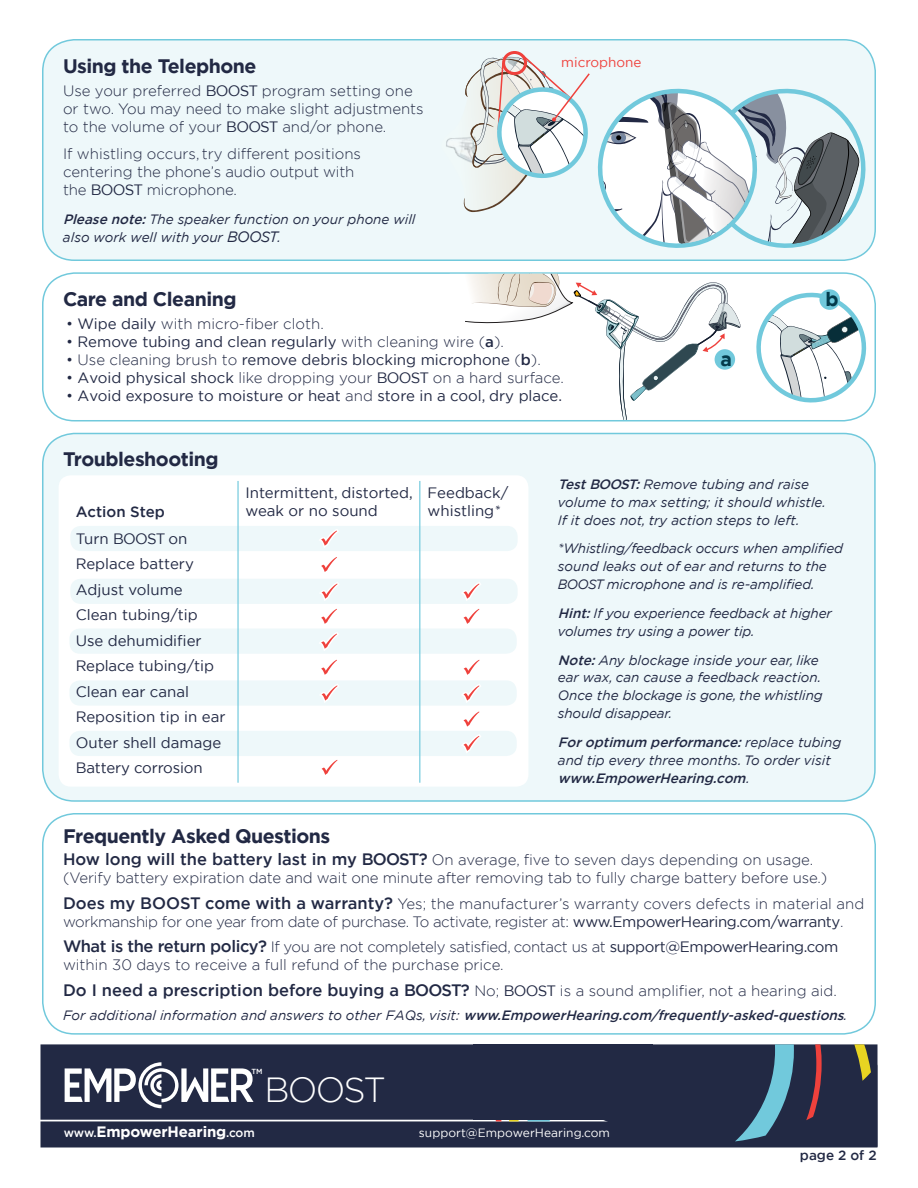
<style>
.page{position:relative;width:918px;height:1188px;background:#fff}
.page>*{position:absolute;margin:0;border:0;box-sizing:border-box;transform-origin:0 0}
.t1{font:300 34.8px "Gotham";letter-spacing:-.05em;color:#fff}
.t2{font:700 19.5px "Gotham";letter-spacing:-.025em;color:#222944}
.t3{font:700 19.5px "Gotham";color:#033b4b}
.t4{font:500 16.5px "Gotham";color:#222944}
.t5{font:300 15px/18px "Gotham";letter-spacing:-.01em;color:#222944}
.t6{font:15px/25.5px "Gotham";color:#222944}
.t7{font:700 15px "Gotham";letter-spacing:-.01em;color:#fff}
.t8{font:500 15px "Gotham";color:#222944}
.t9{font:italic 13.5px/18px "Gotham";color:#222944}
.t10{font:13.5px "Gotham";color:#ef413c}
.t11{font:500 13.5px "Gotham";color:#222944}
.t12{font:12px "Gotham";letter-spacing:.005em;color:#fff}
.t13{font:500 7.35px "Gotham";color:#fff}
.s1{font-weight:400}
.s2{font-weight:500}
.s3{font-size:15px}
.s4{font-weight:300}
.s5{font-style:italic;font-size:13.5px}
.s6{font-style:inherit}
.s7{font-weight:500;font-size:16.5px}
.s8{font-weight:300;font-size:15px}
.s9{font-weight:400;font-size:15px}
.s10{font-weight:500;font-size:12px}
</style>
<div class="page">
<div style="left:42px;top:813px;width:834px;height:222px;border:2px solid #71c9dc;border-radius:32px"></div>
<div style="left:43px;top:434px;width:832px;height:367px;background:#eef8fa;border-radius:32px"></div>
<div style="left:42px;top:433px;width:834px;height:369px;border:2px solid #71c9dc;border-radius:32px"></div>
<div style="left:43px;top:40px;width:832px;height:220px;background:#eef8fa;border-radius:32px"></div>
<div style="left:42px;top:39px;width:834px;height:222px;border:2px solid #71c9dc;border-radius:32px"></div>
<div style="left:42px;top:272px;width:834px;height:150px;border:2px solid #71c9dc;border-radius:32px"></div>
<div style="left:502px;top:51px;width:25px;height:24px;border:3px solid #ef413c;border-radius:50%"></div>
<svg style="left:756px;top:291px;width:111px;height:112px"></svg>
<svg style="left:446px;top:54px;width:425px;height:200px"></svg>
<div style="left:819px;top:289px;width:21px;height:21px;background:#71c9dc;border-radius:50%"></div>
<svg style="left:450px;top:274px;width:291px;height:146px"></svg>
<div style="left:59px;top:475px;width:469px;height:312px;background:#fff;border-radius:12px"></div>
<div style="left:70px;top:526px;width:448px;height:25px;background:#eef8fa;border-radius:10px"></div>
<div style="left:70px;top:579px;width:448px;height:25px;background:#eef8fa;border-radius:10px"></div>
<div style="left:69px;top:629px;width:448px;height:25px;background:#eef8fa;border-radius:10px"></div>
<div style="left:69px;top:680px;width:448px;height:26px;background:#eef8fa;border-radius:10px"></div>
<svg style="left:462px;top:582px;width:19px;height:42px"></svg>
<svg style="left:321px;top:760px;width:17px;height:15px"></svg>
<svg style="left:319px;top:529px;width:20px;height:174px"></svg>
<div style="left:69px;top:731px;width:448px;height:25px;background:#eef8fa;border-radius:10px"></div>
<hr style="left:419px;top:481px;width:1px;height:302px;background:#71c9dc">
<hr style="left:237px;top:481px;width:2px;height:302px;background:#71c9dc">
<svg style="left:461px;top:659px;width:20px;height:94px"></svg>
<svg style="left:40px;top:1044px;width:838px;height:104px;background:#313951"></svg>
<h2 class="t2" style="left:63px;top:53px;width:195px">Using the Telephone</h2>
<p class="t5" style="left:63px;top:81px;width:362px">Use your preferred <span class="s1">BOOST</span> program setting one or two. You may need to make slight adjustments to the volume of your <span class="s1">BOOST</span> and/or phone.</p>
<p class="t5" style="left:63px;top:144px;width:299px">If whistling occurs, try different positions centering the phone’s audio output with the <span class="s1">BOOST</span> microphone.</p>
<p class="t9" style="left:63px;top:210px;width:354px"><span class="s2">Pleasenote:</span>The speaker function on your phone will also work well with your <span class="s3">BOOST</span>.</p>
<p class="t10" style="left:561px;top:54px;width:82px">microphone</p>
<h2 class="t2" style="left:63px;top:286px;width:175px">Care and Cleaning</h2>
<p class="t5" style="left:66px;top:314px;width:259px">• <span class="s1">Wipe daily</span> with micro-fiber cloth.</p>
<p class="t6" style="left:66px;top:329px;width:439px"><span class="s4">•</span> Remove tubing and clean regularly <span class="s4">with cleaning wire (</span><span class="s2">a</span><span class="s4">).</span></p>
<p class="t6" style="left:66px;top:347px;width:476px"><span class="s4">• Use cleaning brush to</span> remove debris blocking microphone <span class="s4">(</span><span class="s2">b</span><span class="s4">).</span></p>
<p class="t5" style="left:66px;top:368px;width:499px">• <span class="s1">Avoid physical shock</span> like dropping your <span class="s1">BOOST</span> on a hard surface.</p>
<p class="t6" style="left:66px;top:383px;width:498px"><span class="s4">•</span> Avoid exposure to moisture or heat <span class="s4">and</span> store in a cool, dry place.</p>
<h2 class="t2" style="left:63px;top:446px;width:157px">Troubleshooting</h2>
<h2 class="t3" style="left:721px;top:346px;width:13px">a</h2>
<h2 class="t3" style="left:825px;top:286px;width:15px">b</h2>
<p class="t6" style="left:246px;top:480px;width:169px">Intermittent, distorted,</p>
<p class="t8" style="left:76px;top:502px;width:91px">Action Step</p>
<p class="t6" style="left:246px;top:498px;width:134px">weak or no sound</p>
<p class="t6" style="left:76px;top:526px;width:151px">Turn BOOST on<br>Replace battery<br>Adjust volume<br>Clean tubing/tip<br>Use dehumidifier<br>Replace tubing/tip<br>Clean ear canal<br>Reposition tip in ear<br>Outer shell damage<br>Battery corrosion</p>
<p class="t6" style="left:428px;top:484px;width:82px;line-height:18px">Feedback/ whistling<span class="s5">*</span></p>
<p class="t9" style="left:558px;top:475px;width:269px"><span class="s2">TestBOOST:</span>Remove tubing and raise volume to max setting; it should whistle.<br>If it does not, try action steps to left.</p>
<p class="t9" style="left:558px;top:539px;width:287px">*Whistling/feedback occurs when amplified sound leaks out of ear and returns to the<br>BOOST microphone and is re-amplified.</p>
<p class="t9" style="left:558px;top:604px;width:276px"><span class="s2">Hint:</span>If you experience feedback at higher volumes try using a power tip.</p>
<p class="t9" style="left:558px;top:650px;width:266px"><span class="s2">Note:</span>Any blockage inside your ear, like ear wax, can cause a feedback reaction.<br>Once the blockage is gone, the whistling should disappear.</p>
<p class="t9" style="left:558px;top:733px;width:285px"><span class="s2">Foroptimum performance:</span>re p la c e t u b in g and tip every three months. To order visit <span class="s2">www.EmpowerHearing.com</span><span class="s6">.</span></p>
<h2 class="t2" style="left:63px;top:823px;width:269px">Frequently Asked Questions</h2>
<p class="t5" style="left:63px;top:850px;width:766px"><span class="s7">How long will the battery last in my BOOST?</span> On average, five to seven days depending on usage. (Verify battery expiration date and wait one minute after removing tab to fully charge battery before use.)</p>
<p class="t5" style="left:63px;top:894px;width:803px"><span class="s7">Does my BOOST come with a warranty?</span> Yes; the manufacturer’s warranty covers defects in material and workmanship for one year from date of purchase. To activate, register at: <span class="s1">www.EmpowerHearing.com/warranty</span>.</p>
<p class="t5" style="left:63px;top:937px;width:777px"><span class="s7">What is the return policy?</span> If you are not completely satisfied, contact us at <span class="s1">support@EmpowerHearing.com </span>within 30 days to receive a full refund of the purchase price.</p>
<p class="t4" style="left:63px;top:979px;width:775px">Do I need a prescription before buying a BOOST? <span class="s8">No;</span> <span class="s9">BOOST</span> <span class="s8">is a sound amplifier, not a hearing aid.</span></p>
<p class="t9" style="left:63px;top:1006px;width:787px">Fo r a d di ti o n a l in fo rm a ti o n a n d a n s we rs t o o th e r FA Q s, vis i t: <span class="s2">www.EmpowerHearing.com/frequently-asked-questions</span>.</p>
<p class="t13" style="left:251px;top:1066px;width:13px">TM</p>
<p class="t7" style="left:64px;top:1122px;width:192px"><span class="s10">www.</span>EmpowerHearing<span class="s10">.com</span></p>
<h1 class="t1" style="left:264px;top:1068px;width:123px">BOOST</h1>
<p class="t12" style="left:419px;top:1125px;width:193px">support@EmpowerHearing.com</p>
<p class="t11" style="left:800px;top:1146px;width:78px">page 2 of 2</p>
</div>
